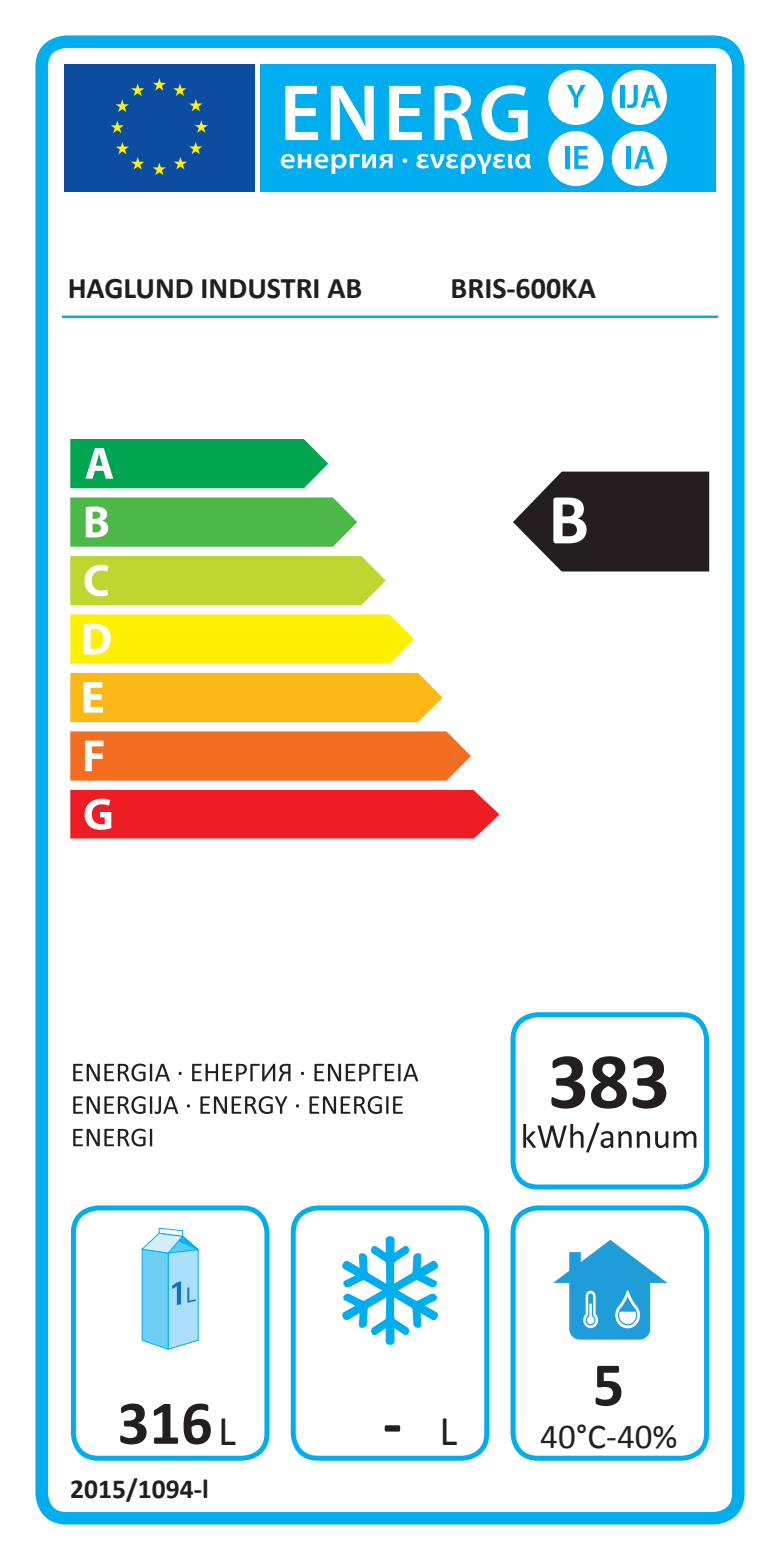
<style>
.page{position:relative;width:780px;height:1560px;background:#fff}
.page>*{position:absolute;margin:0;border:0;box-sizing:border-box;transform-origin:0 0}
.t1{font:700 80px "Calibri";color:#231f20}
.t2{font:700 72.5px "Calibri";color:#fff}
.t3{font:700 62.5px "Calibri";color:#231f20}
.t4{font:42.5px "Calibri";color:#231f20}
.t5{font:700 40.5px "Calibri";color:#231f20;scale:.94 1}
.t6{font:40px "Calibri";color:#231f20}
.t7{font:35px "Calibri";color:#231f20}
.t8{font:700 30px "Calibri";color:#231f20}
.t9{font:700 27.5px "Calibri";color:#231f20}
</style>
<div class="page">
<div style="left:35px;top:35px;width:709px;height:1489px;border:12px solid #00aeef;border-radius:25px"></div>
<div style="left:71px;top:1205px;width:198px;height:255px;border:5px solid #00aeef;border-radius:25px"></div>
<div style="left:291px;top:1205px;width:198px;height:255px;border:5px solid #00aeef;border-radius:25px"></div>
<svg style="left:342px;top:1236px;width:96px;height:109px"></svg>
<svg style="left:141px;top:1227px;width:58px;height:123px"></svg>
<svg style="left:73px;top:1128px;width:79px;height:18px"></svg>
<svg style="left:73px;top:1096px;width:330px;height:17px"></svg>
<svg style="left:73px;top:1063px;width:345px;height:18px"></svg>
<div style="left:64px;top:64px;width:190px;height:127px;background:#0d4da1"></div>
<div style="left:260px;top:64px;width:456px;height:127px;background:#00aeef"></div>
<svg style="left:173px;top:83px;width:29px;height:28px"></svg>
<svg style="left:153px;top:78px;width:13px;height:13px"></svg>
<svg style="left:116px;top:83px;width:28px;height:29px"></svg>
<svg style="left:111px;top:120px;width:13px;height:13px"></svg>
<svg style="left:116px;top:142px;width:28px;height:27px"></svg>
<svg style="left:153px;top:162px;width:13px;height:13px"></svg>
<svg style="left:174px;top:142px;width:28px;height:27px"></svg>
<svg style="left:195px;top:120px;width:13px;height:13px"></svg>
<svg style="left:285px;top:86px;width:33px;height:54px"></svg>
<svg style="left:331px;top:86px;width:42px;height:54px"></svg>
<svg style="left:389px;top:86px;width:33px;height:54px"></svg>
<svg style="left:434px;top:85px;width:39px;height:55px"></svg>
<svg style="left:481px;top:85px;width:46px;height:56px"></svg>
<svg style="left:281px;top:154px;width:111px;height:20px"></svg>
<svg style="left:402px;top:158px;width:5px;height:5px"></svg>
<svg style="left:416px;top:154px;width:115px;height:20px"></svg>
<div style="left:548px;top:70px;width:55px;height:55px;background:#fff;border-radius:50%"></div>
<svg style="left:567px;top:85px;width:18px;height:23px"></svg>
<div style="left:611px;top:70px;width:56px;height:55px;background:#fff;border-radius:50%"></div>
<div style="left:548px;top:131px;width:55px;height:55px;background:#fff;border-radius:50%"></div>
<hr style="left:565px;top:146px;width:4px;height:23px;background:#00aeef">
<svg style="left:574px;top:146px;width:14px;height:23px"></svg>
<div style="left:611px;top:131px;width:56px;height:55px;background:#fff;border-radius:50%"></div>
<hr style="left:620px;top:85px;width:4px;height:23px;background:#00aeef">
<svg style="left:626px;top:85px;width:34px;height:23px"></svg>
<div style="left:626px;top:146px;width:5px;height:23px;background:#00aeef"></div>
<svg style="left:634px;top:146px;width:20px;height:23px"></svg>
<hr style="left:62px;top:315px;width:656px;height:3px;background:#00aeef">
<div style="left:510px;top:1012px;width:199px;height:177px;border:5px solid #00aeef;border-radius:25px"></div>
<div style="left:510px;top:1205px;width:199px;height:255px;border:5px solid #00aeef;border-radius:25px"></div>
<svg style="left:553px;top:1240px;width:115px;height:100px"></svg>
<svg style="left:523px;top:1122px;width:173px;height:30px"></svg>
<svg style="left:70px;top:439px;width:258px;height:49px"></svg>
<svg style="left:70px;top:497px;width:287px;height:49px"></svg>
<svg style="left:70px;top:556px;width:315px;height:49px"></svg>
<svg style="left:70px;top:614px;width:344px;height:49px"></svg>
<div style="left:70px;top:673px;width:372px;height:49px;background:#fcb814"></div>
<svg style="left:70px;top:731px;width:401px;height:49px"></svg>
<svg style="left:70px;top:789px;width:429px;height:49px"></svg>
<svg style="left:513px;top:471px;width:196px;height:100px"></svg>
<h3 class="t6" style="left:64px;top:259px;width:66px">I AB</h3>
<h3 class="t6" style="left:411px;top:259px;width:190px">BRIS-600KA</h3>
<p class="t8" style="left:68px;top:270px;width:296px">HAGLUND INDUSTRI AB</p>
<p class="t8" style="left:450px;top:270px;width:147px">BRIS-600KA</p>
<h2 class="t2" style="left:548px;top:473px;width:42px">B</h2>
<h1 class="t1" style="left:548px;top:1029px;width:123px">383</h1>
<h3 class="t3" style="left:118px;top:1382px;width:97px">316</h3>
<h3 class="t4" style="left:218px;top:1403px;width:19px">L</h3>
<h3 class="t4" style="left:439px;top:1403px;width:19px">L</h3>
<h3 class="t3" style="left:383px;top:1382px;width:21px">-</h3>
<p class="t9" style="left:70px;top:1470px;width:140px">2015/1094-l</p>
<h3 class="t5" style="left:600px;top:1344px;width:22px">5</h3>
<h3 class="t3" style="left:592px;top:1344px;width:33px">5</h3>
<p class="t7" style="left:540px;top:1413px;width:139px">40°C-40%</p>
</div>
